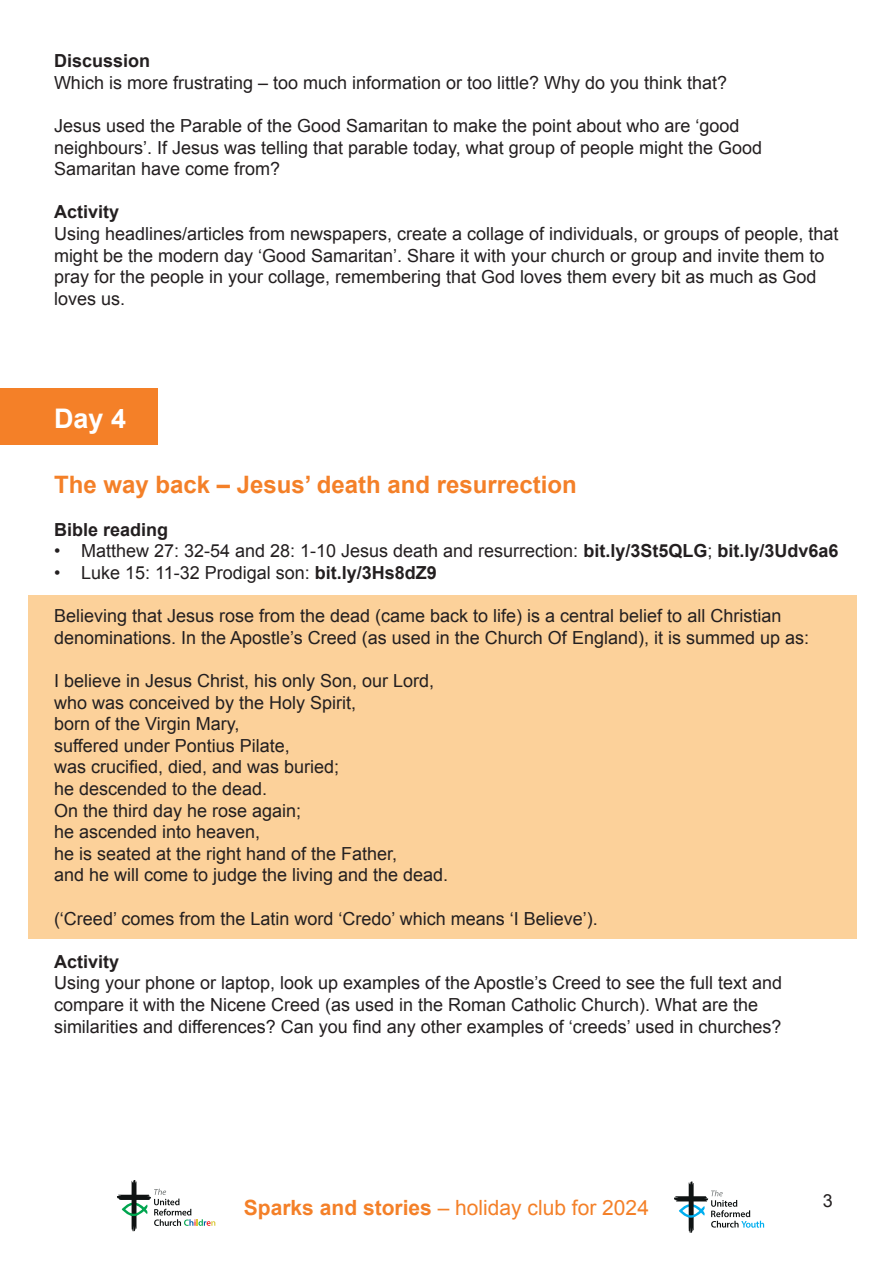
<style>
.page{position:relative;width:893px;height:1263px;background:#fff}
.page>*{position:absolute;margin:0;border:0;box-sizing:border-box;transform-origin:0 0}
.t1{font:700 27px "Arial";color:#fff}
.t2{font:700 24px "Arial";color:#f48028}
.t3{font:21px "Arial";color:#f48028}
.t4{font:18px/21.6px "Arial";color:#231f20}
.t5{font:700 18px "Arial";color:#231f20}
.s1{font-weight:700}
</style>
<div class="page">
<svg style="left:117px;top:1180px;width:98px;height:51px"></svg>
<svg style="left:674px;top:1181px;width:90px;height:52px"></svg>
<div style="left:28px;top:595px;width:829px;height:343px;background:#fcd19a"></div>
<div style="left:0;top:388px;width:157px;height:57px;background:#f48028"></div>
<p class="t5" style="left:54px;top:49px;width:98px">Discussion</p>
<p class="t4" style="left:54px;top:72px;width:675px">Which is more frustrating – too much information or too little? Why do you think that?</p>
<p class="t4" style="left:54px;top:115px;width:710px">Jesus used the Parable of the Good Samaritan to make the point about who are ‘good neighbours’. If Jesus was telling that parable today, what group of people might the Good<br>Samaritan have come from?</p>
<p class="t5" style="left:54px;top:200px;width:67px">Activity</p>
<p class="t4" style="left:54px;top:223px;width:786px">Using headlines/articles from newspapers, create a collage of individuals, or groups of people, that might be the modern day ‘Good Samaritan’. Share it with your church or group and invite them to pray for the people in your collage, remembering that God loves them every bit as much as God loves us.</p>
<p class="t1" style="left:54px;top:400px;width:74px">Day 4</p>
<p class="t2" style="left:54px;top:468px;width:524px">The way back – Jesus’ death and resurrection</p>
<p class="t5" style="left:54px;top:518px;width:116px">Bible reading</p>
<p class="t4" style="left:54px;top:540px;width:786px">• Matthew 27: 32-54 and 28: 1-10 Jesus death and resurrection: <span class="s1">bit.ly/3St5QLG</span>; <span class="s1">bit.ly/3Udv6a6</span></p>
<p class="t4" style="left:54px;top:562px;width:384px">• Luke 15: 11-32 Prodigal son: <span class="s1">bit.ly/3Hs8dZ9</span></p>
<p class="t4" style="left:54px;top:605px;width:757px">Believing that Jesus rose from the dead (came back to life) is a central belief to all Christian denominations. In the Apostle’s Creed (as used in the Church Of England), it is summed up as:</p>
<p class="t4" style="left:54px;top:670px;width:382px">I believe in Jesus Christ, his only Son, our Lord,</p>
<p class="t4" style="left:54px;top:692px;width:304px">who was conceived by the Holy Spirit,</p>
<p class="t4" style="left:54px;top:713px;width:187px">born of the Virgin Mary,</p>
<p class="t4" style="left:54px;top:735px;width:237px">suffered under Pontius Pilate,</p>
<p class="t4" style="left:54px;top:756px;width:287px">was crucified, died, and was buried;</p>
<p class="t4" style="left:54px;top:778px;width:215px">he descended to the dead.</p>
<p class="t4" style="left:54px;top:800px;width:249px">On the third day he rose again;</p>
<p class="t4" style="left:54px;top:821px;width:208px">he ascended into heaven,</p>
<p class="t4" style="left:54px;top:843px;width:345px">he is seated at the right hand of the Father,</p>
<p class="t4" style="left:54px;top:864px;width:396px">and he will come to judge the living and the dead.</p>
<p class="t4" style="left:54px;top:908px;width:545px">(‘Creed’ comes from the Latin word ‘Credo’ which means ‘I Believe’).</p>
<p class="t5" style="left:54px;top:950px;width:67px">Activity</p>
<p class="t4" style="left:54px;top:972px;width:730px">Using your phone or laptop, look up examples of the Apostle’s Creed to see the full text and compare it with the Nicene Creed (as used in the Roman Catholic Church). What are the similarities and differences? Can you find any other examples of ‘creeds’ used in churches?</p>
<p class="t3" style="left:244px;top:1194px;width:407px"><span class="s1">Sparks and stories</span> – holiday club for 2024</p>
<p class="t4" style="left:823px;top:1190px;width:12px">3</p>
</div>
